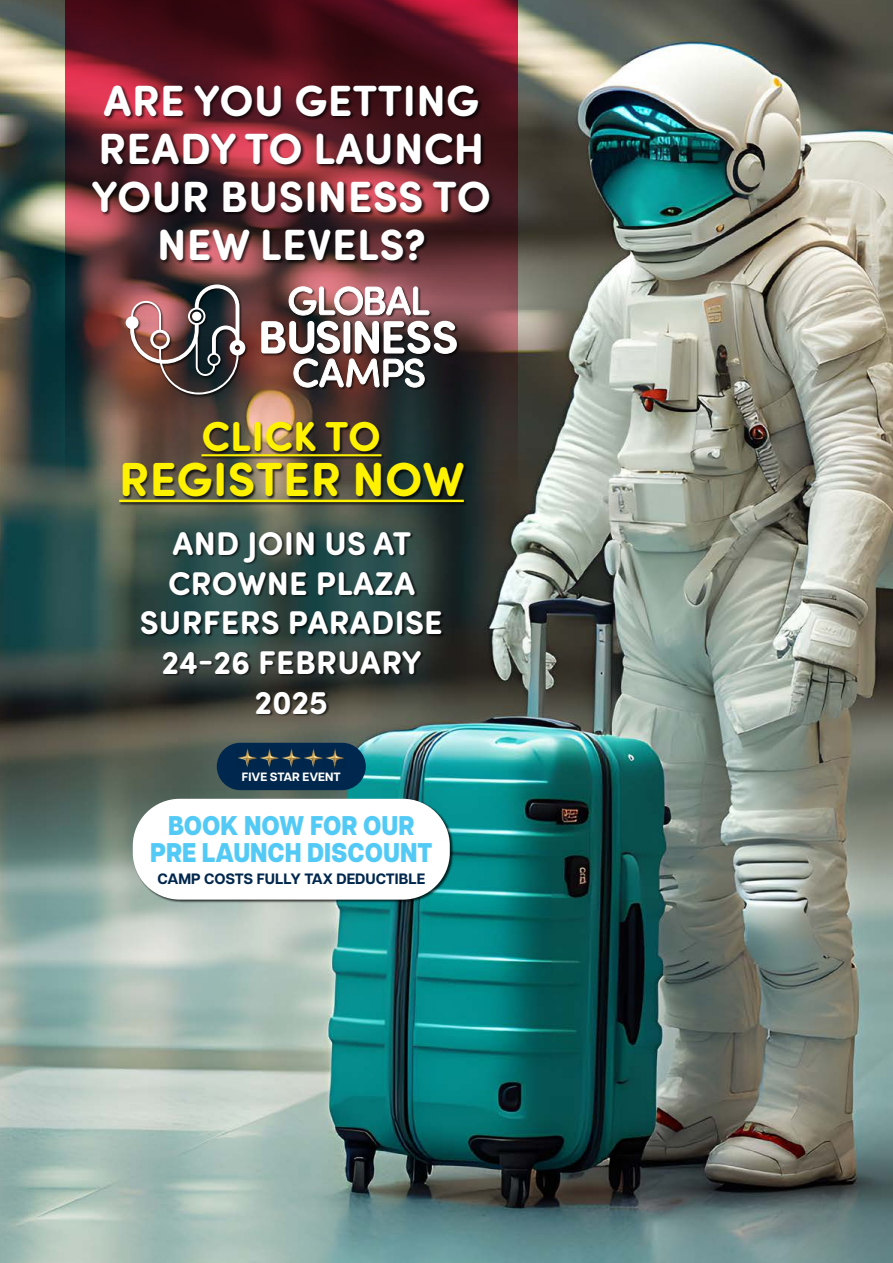
<style>
.page{position:relative;width:893px;height:1263px;background:#fff}
.page>*{position:absolute;margin:0;border:0;box-sizing:border-box;transform-origin:0 0}
.t1{font:700 48px "Sofia Pro Soft";letter-spacing:.01em;color:#fff200}
.t2{font:700 43.8px/48px "Sofia Pro Soft";letter-spacing:.01em;color:#fff;text-align:center}
.t3{font:700 42px "Sofia Pro Soft";letter-spacing:.01em;color:#fff200}
.t4{font:700 33px/39.6px "Sofia Pro Soft";letter-spacing:.01em;color:#fff;text-align:center}
.t5{font:800 27px/27px "Articulat CF";color:#52caf5;text-align:center;scale:.9 1}
.t6{font:700 15px "Articulat CF";color:#00274d}
.t7{font:700 12px "Articulat CF";color:#fff}
</style>
<div class="page">
<img style="left:0;top:0;width:893px;height:1263px">
<img style="left:65px;top:0;width:452px;height:485px">
<div style="left:92px;top:85px;width:402px;height:180px;background:#000;opacity:.75"></div>
<div style="left:119px;top:421px;width:348px;height:84px;background:#000;opacity:.75"></div>
<hr style="left:201px;top:454px;width:180px;height:2px;background:#fff200">
<hr style="left:119px;top:500px;width:345px;height:2px;background:#fff200">
<div style="left:141px;top:532px;width:304px;height:184px;background:#000;opacity:.75"></div>
<div style="left:126px;top:284px;width:334px;height:114px;background:#000;opacity:.75"></div>
<svg style="left:126px;top:284px;width:119px;height:110px;background:#725856"></svg>
<svg style="left:261px;top:286px;width:196px;height:102px"></svg>
<div style="left:132px;top:798px;width:321px;height:105px;background:#000;opacity:.75"></div>
<div style="left:133px;top:799px;width:317px;height:100px;background:#fff;border-radius:47px"></div>
<div style="left:217px;top:743px;width:149px;height:47px;background:#00274d;border-radius:24px"></div>
<img style="left:238px;top:748px;width:106px;height:20px">
<h2 class="t2" style="left:92px;top:74px;width:401px">ARE YOU GETTING<br>READY TO LAUNCH<br>YOUR BUSINESS TO<br>NEW LEVELS?</h2>
<p class="t3" style="left:201px;top:406px;width:181px">CLICK TO</p>
<h1 class="t1" style="left:119px;top:444px;width:347px">REGISTER NOW</h1>
<p class="t4" style="left:140px;top:522px;width:305px">AND JOIN US AT<br>CROWNE PLAZA<br>SURFERS PARADISE<br>24-26 FEBRUARY<br>2025</p>
<p class="t7" style="left:242px;top:768px;width:100px">FIVE STAR EVENT</p>
<p class="t5" style="left:150px;top:811px;width:315px">BOOK NOW FOR OUR<br>PRE LAUNCH DISCOUNT</p>
<p class="t6" style="left:157px;top:868px;width:269px">CAMP COSTS FULLY TAX DEDUCTIBLE</p>
</div>
